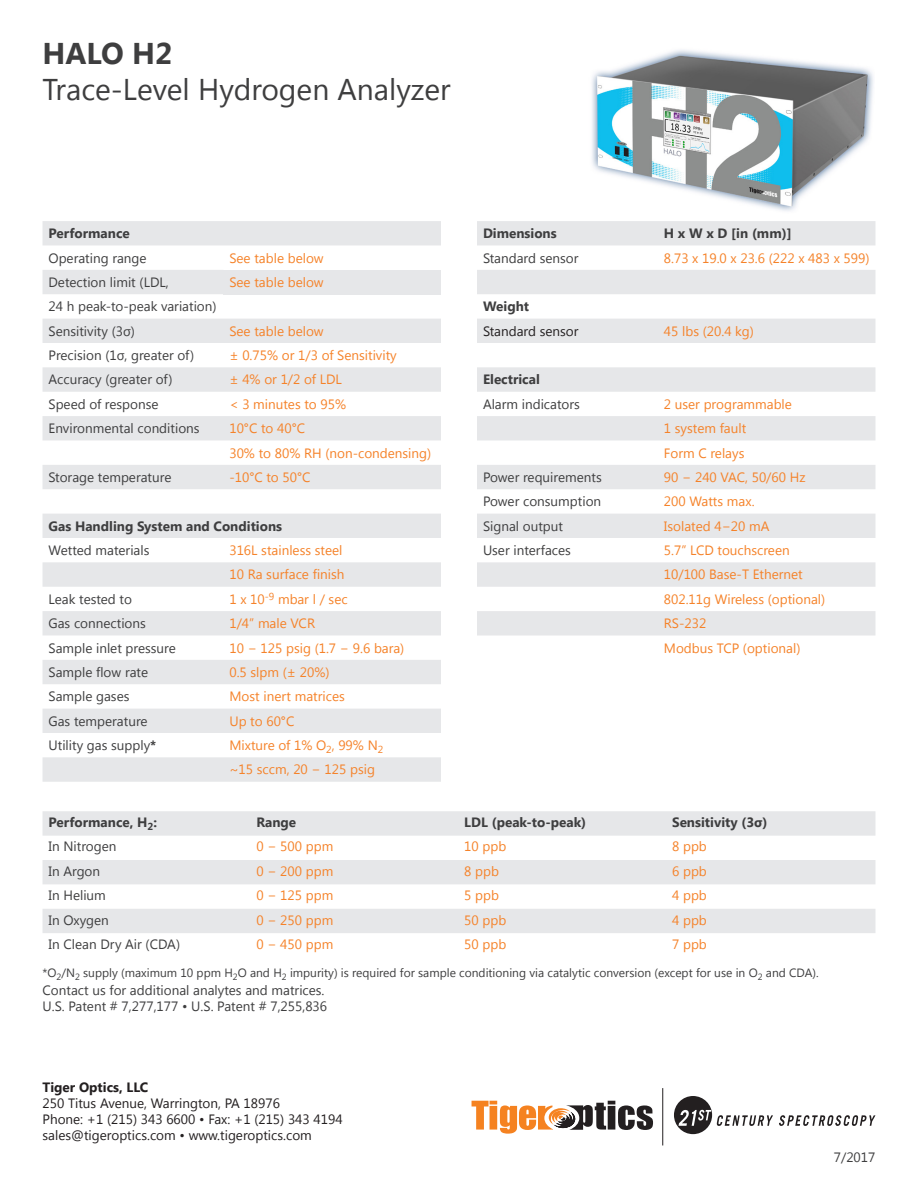
<style>
.page{position:relative;width:918px;height:1188px;background:#fff}
.page>*{position:absolute;margin:0;border:0;box-sizing:border-box;transform-origin:0 0}
.t1{font:30px "Segoe UI";color:#3e3e3f}
.t2{font:700 30px "Segoe UI";color:#3e3e3f}
.t3{font:13.5px "Segoe UI";color:#f58229}
.t4{font:13.5px "Segoe UI";color:#3e3e3f}
.t5{font:700 13.5px "Segoe UI";color:#3e3e3f}
.t6{font:13.5px "Segoe UI";color:#231f20}
.t7{font:700 13.5px "Segoe UI";color:#231f20}
.t8{font:12px "Segoe UI";color:#3e3e3f}
.s1{font-weight:700}
</style>
<div class="page">
<svg style="left:472px;top:1101px;width:181px;height:33px"></svg>
<div style="left:674px;top:1096px;width:38px;height:38px;background:#231f20;border-radius:50%"></div>
<svg style="left:779px;top:1115px;width:96px;height:11px"></svg>
<svg style="left:679px;top:1110px;width:94px;height:16px"></svg>
<hr style="left:662px;top:1088px;width:1px;height:57px;background:#231f20">
<svg style="left:43px;top:221px;width:398px;height:561px;fill:#ecedee"></svg>
<div style="left:223px;top:270px;width:218px;height:24px;background:#e6e7e9"></div>
<svg style="left:477px;top:221px;width:398px;height:415px;fill:#e6e7e9"></svg>
<img style="left:592px;top:50px;width:281px;height:161px">
<svg style="left:43px;top:811px;width:832px;height:122px;fill:#e6e7e9"></svg>
<p class="t2" style="left:43px;top:32px;width:131px">HALO H2</p>
<p class="t1" style="left:43px;top:69px;width:410px">Trace-Level Hydrogen Analyzer</p>
<p class="t5" style="left:49px;top:224px;width:83px">Performance</p>
<p class="t4" style="left:49px;top:248px;width:100px">Operating range</p>
<p class="t3" style="left:229px;top:248px;width:96px">See table below</p>
<p class="t4" style="left:49px;top:273px;width:122px">Detection limit (LDL,</p>
<p class="t3" style="left:229px;top:273px;width:96px">See table below</p>
<p class="t4" style="left:49px;top:297px;width:170px">24 h peak-to-peak variation)</p>
<p class="t4" style="left:49px;top:322px;width:88px">Sensitivity (3σ)</p>
<p class="t3" style="left:229px;top:322px;width:96px">See table below</p>
<p class="t4" style="left:49px;top:346px;width:147px">Precision (1σ, greater of)</p>
<p class="t3" style="left:229px;top:346px;width:169px">± 0.75% or 1/3 of Sensitivity</p>
<p class="t4" style="left:49px;top:370px;width:126px">Accuracy (greater of)</p>
<p class="t3" style="left:229px;top:370px;width:114px">± 4% or 1/2 of LDL</p>
<p class="t4" style="left:49px;top:395px;width:112px">Speed of response</p>
<p class="t3" style="left:229px;top:395px;width:118px">&lt; 3 minutes to 95%</p>
<p class="t4" style="left:49px;top:419px;width:153px">Environmental conditions</p>
<p class="t3" style="left:229px;top:419px;width:77px">10°C to 40°C</p>
<p class="t3" style="left:229px;top:443px;width:203px">30% to 80% RH (non-condensing)</p>
<p class="t4" style="left:49px;top:468px;width:124px">Storage temperature</p>
<p class="t3" style="left:229px;top:468px;width:83px">-10°C to 50°C</p>
<p class="t5" style="left:49px;top:516px;width:235px">Gas Handling System and Conditions</p>
<p class="t4" style="left:49px;top:541px;width:102px">Wetted materials</p>
<p class="t3" style="left:229px;top:541px;width:115px">316L stainless steel</p>
<p class="t3" style="left:229px;top:565px;width:117px">10 Ra surface finish</p>
<p class="t4" style="left:49px;top:590px;width:85px">Leak tested to</p>
<p class="t3" style="left:229px;top:590px;width:120px">1 x 10<sup>-9</sup> mbar l / sec</p>
<p class="t4" style="left:49px;top:614px;width:99px">Gas connections</p>
<p class="t3" style="left:229px;top:614px;width:87px">1/4” male VCR</p>
<p class="t4" style="left:49px;top:638px;width:129px">Sample inlet pressure</p>
<p class="t3" style="left:229px;top:638px;width:176px">10 − 125 psig (1.7 − 9.6 bara)</p>
<p class="t4" style="left:49px;top:663px;width:101px">Sample flow rate</p>
<p class="t3" style="left:229px;top:663px;width:102px">0.5 slpm (± 20%)</p>
<p class="t4" style="left:49px;top:687px;width:82px">Sample gases</p>
<p class="t3" style="left:229px;top:687px;width:117px">Most inert matrices</p>
<p class="t4" style="left:49px;top:712px;width:101px">Gas temperature</p>
<p class="t3" style="left:229px;top:712px;width:66px">Up to 60°C</p>
<p class="t4" style="left:49px;top:736px;width:109px">Utility gas supply<span class="s1">*</span></p>
<p class="t3" style="left:229px;top:736px;width:155px">Mixture of 1% O<sub>2</sub>, 99% N<sub>2</sub></p>
<p class="t3" style="left:229px;top:760px;width:147px">~15 sccm, 20 − 125 psig</p>
<p class="t5" style="left:483px;top:224px;width:75px">Dimensions</p>
<p class="t5" style="left:664px;top:224px;width:129px">H x W x D [in (mm)]</p>
<p class="t4" style="left:483px;top:248px;width:97px">Standard sensor</p>
<p class="t3" style="left:664px;top:248px;width:207px">8.73 x 19.0 x 23.6 (222 x 483 x 599)</p>
<p class="t5" style="left:483px;top:297px;width:48px">Weight</p>
<p class="t6" style="left:483px;top:322px;width:97px">Standard sensor</p>
<p class="t3" style="left:664px;top:322px;width:91px">45 lbs (20.4 kg)</p>
<p class="t5" style="left:483px;top:370px;width:58px">Electrical</p>
<p class="t4" style="left:483px;top:395px;width:98px">Alarm indicators</p>
<p class="t3" style="left:664px;top:395px;width:130px">2 user programmable</p>
<p class="t3" style="left:664px;top:419px;width:84px">1 system fault</p>
<p class="t3" style="left:664px;top:443px;width:82px">Form C relays</p>
<p class="t4" style="left:483px;top:468px;width:120px">Power requirements</p>
<p class="t3" style="left:664px;top:468px;width:143px">90 − 240 VAC, 50/60 Hz</p>
<p class="t4" style="left:483px;top:492px;width:120px">Power consumption</p>
<p class="t3" style="left:664px;top:492px;width:92px">200 Watts max.</p>
<p class="t4" style="left:483px;top:517px;width:82px">Signal output</p>
<p class="t3" style="left:664px;top:517px;width:107px">Isolated 4−20 mA</p>
<p class="t4" style="left:483px;top:541px;width:89px">User interfaces</p>
<p class="t3" style="left:664px;top:541px;width:127px">5.7” LCD touchscreen</p>
<p class="t3" style="left:664px;top:565px;width:140px">10/100 Base-T Ethernet</p>
<p class="t3" style="left:664px;top:590px;width:163px">802.11g Wireless (optional)</p>
<p class="t3" style="left:664px;top:614px;width:44px">RS-232</p>
<p class="t3" style="left:664px;top:638px;width:138px">Modbus TCP (optional)</p>
<p class="t5" style="left:49px;top:813px;width:110px">Performance, H<sub>2</sub>:</p>
<p class="t5" style="left:256px;top:813px;width:41px">Range</p>
<p class="t5" style="left:464px;top:813px;width:124px">LDL (peak-to-peak)</p>
<p class="t5" style="left:672px;top:813px;width:97px">Sensitivity (3σ)</p>
<p class="t4" style="left:49px;top:837px;width:69px">In Nitrogen</p>
<p class="t3" style="left:256px;top:837px;width:78px">0 − 500 ppm</p>
<p class="t3" style="left:464px;top:837px;width:44px">10 ppb</p>
<p class="t3" style="left:672px;top:837px;width:36px">8 ppb</p>
<p class="t4" style="left:49px;top:862px;width:53px">In Argon</p>
<p class="t3" style="left:256px;top:862px;width:78px">0 − 200 ppm</p>
<p class="t3" style="left:464px;top:862px;width:36px">8 ppb</p>
<p class="t3" style="left:672px;top:862px;width:36px">6 ppb</p>
<p class="t4" style="left:49px;top:886px;width:59px">In Helium</p>
<p class="t3" style="left:256px;top:886px;width:78px">0 − 125 ppm</p>
<p class="t3" style="left:464px;top:886px;width:36px">5 ppb</p>
<p class="t3" style="left:672px;top:886px;width:36px">4 ppb</p>
<p class="t4" style="left:49px;top:910px;width:62px">In Oxygen</p>
<p class="t3" style="left:256px;top:910px;width:78px">0 − 250 ppm</p>
<p class="t3" style="left:464px;top:910px;width:44px">50 ppb</p>
<p class="t3" style="left:672px;top:910px;width:36px">4 ppb</p>
<p class="t4" style="left:49px;top:935px;width:133px">In Clean Dry Air (CDA)</p>
<p class="t3" style="left:256px;top:935px;width:78px">0 − 450 ppm</p>
<p class="t3" style="left:464px;top:935px;width:44px">50 ppb</p>
<p class="t3" style="left:672px;top:935px;width:36px">7 ppb</p>
<p class="t8" style="left:43px;top:964px;width:778px">*O<sub>2</sub>/N<sub>2</sub> supply (maximum 10 ppm H<sub>2</sub>O and H<sub>2</sub> impurity) is required for sample conditioning via catalytic conversion (except for use in O<sub>2</sub> and CDA).</p>
<p class="t4" style="left:43px;top:981px;width:284px">Contact us for additional analytes and matrices.</p>
<p class="t4" style="left:43px;top:997px;width:286px">U.S. Patent # 7,277,177 • U.S. Patent # 7,255,836</p>
<p class="t7" style="left:43px;top:1077px;width:107px">Tiger Optics, LLC</p>
<p class="t6" style="left:43px;top:1094px;width:239px">250 Titus Avenue, Warrington, PA 18976</p>
<p class="t6" style="left:43px;top:1110px;width:302px">Phone: +1 (215) 343 6600 • Fax: +1 (215) 343 4194</p>
<p class="t6" style="left:43px;top:1126px;width:271px">sales@tigeroptics.com • www.tigeroptics.com</p>
<p class="t4" style="left:834px;top:1147px;width:43px">7/2017</p>
</div>
